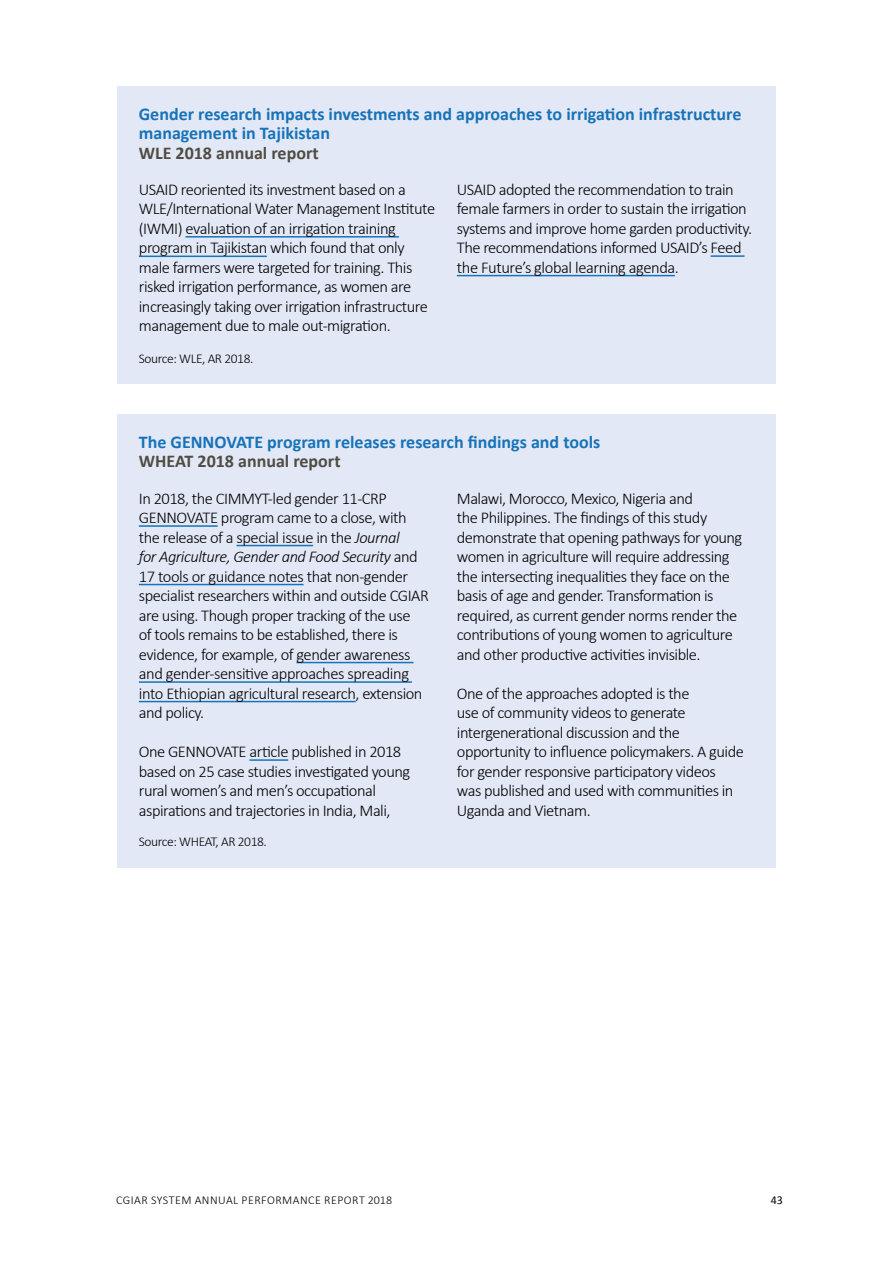
<style>
.page{position:relative;width:893px;height:1263px;background:#fff}
.page>*{position:absolute;margin:0;border:0;box-sizing:border-box;transform-origin:0 0}
.t1{font:700 18px/19.5px "Calibri";color:#1773b8}
.t2{font:700 18px "Calibri";color:#4f4d43}
.t3{font:300 16.5px/19.5px "Calibri";letter-spacing:-.03em;color:#000}
.t4{font:300 13.5px "Calibri";letter-spacing:-.03em;color:#000}
.t5{font:300 12px "Calibri";letter-spacing:.04em;color:#000}
.t6{font:12px "Calibri";color:#000}
.s1{font-style:italic}
</style>
<div class="page">
<div style="left:117px;top:86px;width:658px;height:298px;background:#e3e8f6"></div>
<div style="left:117px;top:414px;width:658px;height:453px;background:#e3e8f6"></div>
<hr style="left:185px;top:236px;width:214px;height:2px;background:#1773b8">
<hr style="left:139px;top:256px;width:128px;height:1px;background:#1773b8">
<hr style="left:139px;top:525px;width:79px;height:2px;background:#1773b8">
<hr style="left:236px;top:545px;width:77px;height:1px;background:#1773b8">
<hr style="left:139px;top:584px;width:165px;height:1px;background:#1773b8">
<hr style="left:296px;top:662px;width:117px;height:1px;background:#1773b8">
<hr style="left:139px;top:681px;width:273px;height:2px;background:#1773b8">
<hr style="left:139px;top:701px;width:217px;height:1px;background:#1773b8">
<hr style="left:249px;top:759px;width:39px;height:2px;background:#1773b8">
<hr style="left:711px;top:255px;width:33px;height:2px;background:#1773b8">
<hr style="left:457px;top:275px;width:218px;height:1px;background:#1773b8">
<p class="t1" style="left:139px;top:103px;width:604px">Gender research impacts investments and approaches to irrigation infrastructure management in Tajikistan</p>
<p class="t2" style="left:139px;top:142px;width:181px">WLE 2018 annual report</p>
<p class="t3" style="left:139px;top:181px;width:298px">USAID reoriented its investment based on a WLE/International Water Management Institute (IWMI) evaluation of an irrigation training program in Tajikistan which found that only male farmers were targeted for training. This risked irrigation performance, as women are increasingly taking over irrigation infrastructure management due to male out-migration.</p>
<p class="t4" style="left:139px;top:353px;width:116px">Source: WLE, AR 2018.</p>
<p class="t3" style="left:457px;top:179px;width:297px">USAID adopted the recommendation to train female farmers in order to sustain the irrigation systems and improve home garden productivity.<br>The recommendations informed USAID’s Feed the Future’s global learning agenda.</p>
<p class="t1" style="left:139px;top:431px;width:463px">The GENNOVATE program releases research findings and tools</p>
<p class="t2" style="left:139px;top:450px;width:203px">WHEAT 2018 annual report</p>
<p class="t3" style="left:139px;top:489px;width:291px">In 2018, the CIMMYT-led gender 11-CRP GENNOVATE program came to a close, with the release of a special issue in the <span class="s1">Journal<br>for Agriculture, Gender and Food Security</span> and 17 tools or guidance notes that non-gender specialist researchers within and outside CGIAR are using. Though proper tracking of the use<br>of tools remains to be established, there is evidence, for example, of gender awareness and gender-sensitive approaches spreading into Ethiopian agricultural research, extension and policy.</p>
<p class="t3" style="left:139px;top:743px;width:273px">One GENNOVATE article published in 2018 based on 25 case studies investigated young rural women’s and men’s occupational aspirations and trajectories in India, Mali,</p>
<p class="t4" style="left:139px;top:836px;width:129px">Source: WHEAT, AR 2018.</p>
<p class="t3" style="left:457px;top:490px;width:287px">Malawi, Morocco, Mexico, Nigeria and<br>the Philippines. The findings of this study demonstrate that opening pathways for young women in agriculture will require addressing the intersecting inequalities they face on the basis of age and gender. Transformation is required, as current gender norms render the contributions of young women to agriculture and other productive activities invisible.</p>
<p class="t3" style="left:457px;top:685px;width:288px">One of the approaches adopted is the<br>use of community videos to generate intergenerational discussion and the opportunity to influence policymakers. A guide for gender responsive participatory videos was published and used with communities in Uganda and Vietnam.</p>
<p class="t5" style="left:116px;top:1195px;width:277px">CGIAR SYSTEM ANNUAL PERFORMANCE REPORT 2018</p>
<p class="t6" style="left:771px;top:1195px;width:14px">43</p>
</div>
